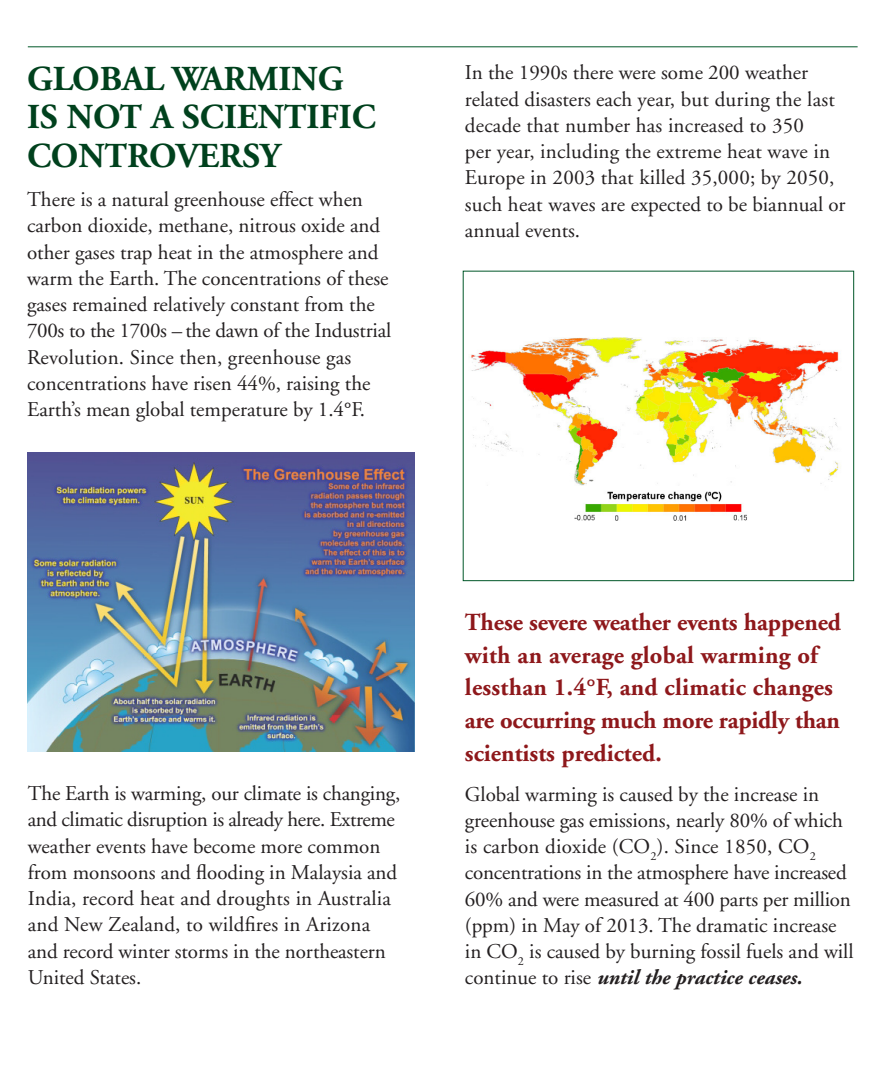
<style>
.page{position:relative;width:882px;height:1071px;background:#fff}
.page>*{position:absolute;margin:0;border:0;box-sizing:border-box;transform-origin:0 0}
.t1{font:700 35px "Adobe Garamond";color:#00411d}
.t2{font:700 24.5px "Adobe Garamond";color:#8e181b}
.t3{font:21px/26.2px "Adobe Garamond";color:#231f20}
.s1{font-weight:700;font-style:italic}
</style>
<div class="page">
<img style="left:27px;top:453px;width:387px;height:299px">
<img style="left:471px;top:337px;width:368px;height:183px">
<div style="left:463px;top:271px;width:391px;height:310px;border:1px solid #005728"></div>
<hr style="left:28px;top:46px;width:830px;height:1px;background:#005728">
<p class="t1" style="left:27px;top:59px;width:318px">GLOBAL WARMING</p>
<p class="t1" style="left:27px;top:98px;width:350px">IS NOT A SCIENTIFIC</p>
<p class="t1" style="left:27px;top:137px;width:255px">CONTROVERSY</p>
<p class="t3" style="left:27px;top:187px;width:366px">There is a natural greenhouse effect when carbon dioxide, methane, nitrous oxide and other gases trap heat in the atmosphere and warm the Earth. The concentrations of these gases remained relatively constant from the 700s to the 1700s – the dawn of the Industrial Revolution. Since then, greenhouse gas concentrations have risen 44%, raising the Earth’s mean global temperature by 1.4°F.</p>
<p class="t3" style="left:465px;top:60px;width:382px">In the 1990s there were some 200 weather related disasters each year, but during the last decade that number has increased to 350<br>per year, including the extreme heat wave in Europe in 2003 that killed 35,000; by 2050, such heat waves are expected to be biannual or annual events.</p>
<p class="t3" style="left:28px;top:781px;width:374px">The Earth is warming, our climate is changing, and climatic disruption is already here. Extreme weather events have become more common from monsoons and flooding in Malaysia and India, record heat and droughts in Australia and New Zealand, to wildfires in Arizona and record winter storms in the northeastern United States.</p>
<p class="t2" style="left:465px;top:609px;width:378px">These severe weather events happened</p>
<p class="t2" style="left:465px;top:642px;width:354px">with an average global warming of</p>
<p class="t2" style="left:465px;top:674px;width:370px">lessthan 1.4°F, and climatic changes</p>
<p class="t2" style="left:465px;top:707px;width:377px">are occurring much more rapidly than</p>
<p class="t2" style="left:465px;top:739px;width:198px">scientists predicted.</p>
<p class="t3" style="left:465px;top:781px;width:390px">Global warming is caused by the increase in greenhouse gas emissions, nearly 80% of which is carbon dioxide (CO<sub>2</sub>). Since 1850, CO<sub>2 </sub>concentrations in the atmosphere have increased 60% and were measured at 400 parts per million (ppm) in May of 2013. The dramatic increase in CO<sub>2</sub> is caused by burning fossil fuels and will continue to rise <span class="s1">until the practice ceases.</span></p>
</div>
